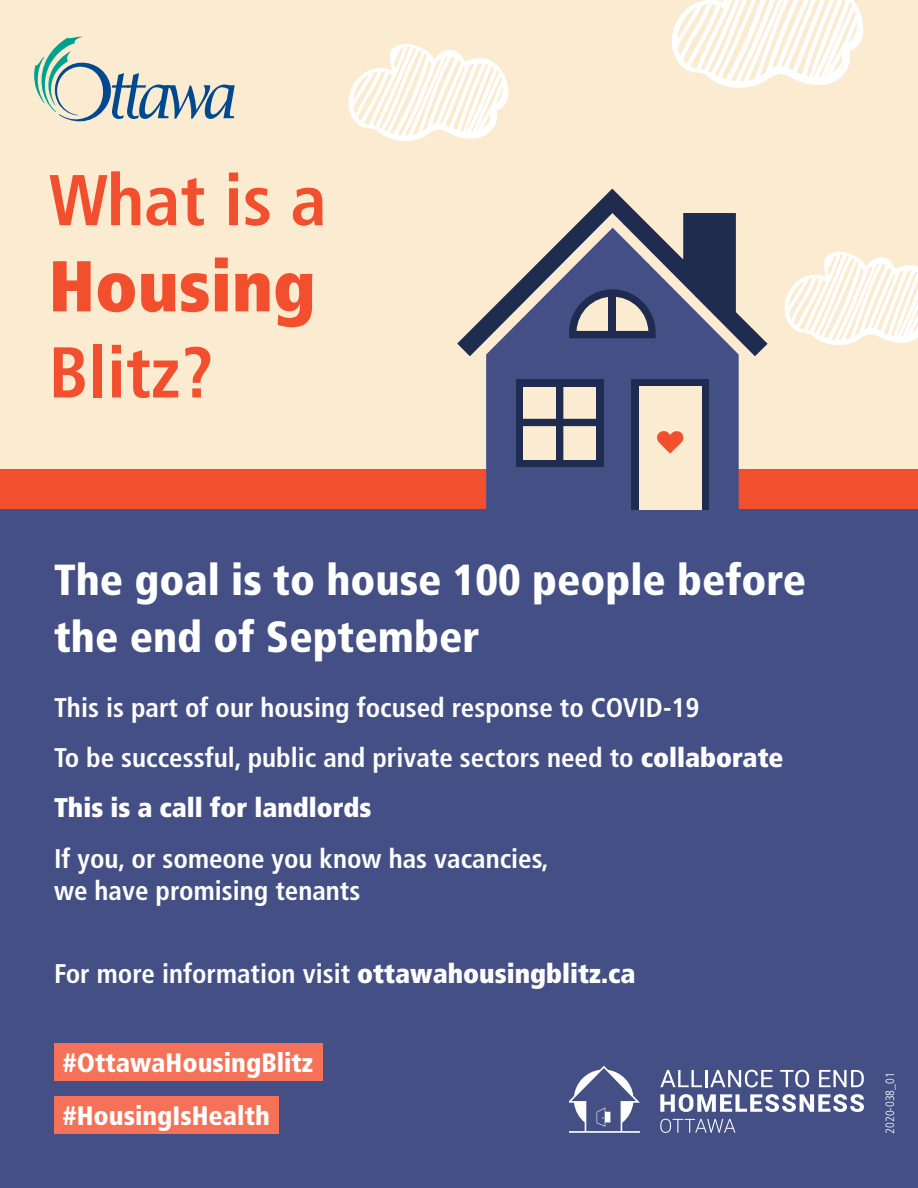
<style>
.page{position:relative;width:918px;height:1188px;background:#faebd1}
.page>*{position:absolute;margin:0;border:0;box-sizing:border-box;transform-origin:0 0}
.t1{font:700 condensed 71.85px/86.1px "Frutiger LT Std";color:#f24f2e}
.t2{font:900 condensed 43.5px/56.4px "Frutiger LT Std";color:#fff}
.Paragraph{font:700 condensed 27px/32.4px "Frutiger LT Std";color:#fff}
.Paragraph-2{font:900 condensed 27px "Frutiger LT Std";color:#fff}
.Paragraph-3{font:900 condensed 26.7px "Frutiger LT Std";color:#fff}
.t3{font:300 condensed 12px "Frutiger LT Std";color:#fff}
.s1{font-weight:900}
</style>
<div class="page">
<div style="left:0;top:509px;width:918px;height:679px;background:#444f86"></div>
<svg style="left:348px;top:44px;width:161px;height:97px"></svg>
<svg style="left:672px;top:0;width:191px;height:88px"></svg>
<div style="left:0;top:469px;width:918px;height:40px;background:#f24f2e"></div>
<svg style="left:784px;top:252px;width:134px;height:93px"></svg>
<div style="left:486px;top:356px;width:253px;height:154px;background:#444f86"></div>
<svg style="left:457px;top:189px;width:311px;height:167px"></svg>
<svg style="left:569px;top:289px;width:87px;height:49px"></svg>
<div style="left:632px;top:379px;width:77px;height:131px;background:#1f2b4f"></div>
<div style="left:639px;top:387px;width:63px;height:123px;background:#faebd1"></div>
<div style="left:516px;top:379px;width:87px;height:88px;background:#1f2b4f"></div>
<svg style="left:523px;top:387px;width:73px;height:73px"></svg>
<svg style="left:657px;top:431px;width:27px;height:23px"></svg>
<div style="left:609px;top:293px;width:7px;height:40px;background:#1f2b4f"></div>
<svg style="left:34px;top:37px;width:201px;height:84px"></svg>
<div style="left:54px;top:1043px;width:268px;height:38px;background:#f57258"></div>
<div style="left:54px;top:1096px;width:225px;height:38px;background:#f57258"></div>
<svg style="left:660px;top:1070px;width:113px;height:17px"></svg>
<svg style="left:780px;top:1070px;width:29px;height:17px"></svg>
<svg style="left:819px;top:1070px;width:45px;height:17px"></svg>
<svg style="left:660px;top:1094px;width:204px;height:18px"></svg>
<svg style="left:660px;top:1119px;width:76px;height:14px"></svg>
<svg style="left:570px;top:1066px;width:70px;height:67px"></svg>
<h1 class="t1" style="left:49px;top:157px;width:280px">What is a<br><span class="s1">Housing<br></span>Blitz?</h1>
<h2 class="t2" style="left:54px;top:552px;width:754px">The goal is to house 100 people before the end of September</h2>
<p class="Paragraph" style="left:54px;top:691px;width:647px">This is part of our housing focused response to COVID-19</p>
<p class="Paragraph" style="left:54px;top:741px;width:731px">To be successful, public and private sectors need to <span class="s1">collaborate</span></p>
<p class="Paragraph-2" style="left:54px;top:792px;width:319px">This is a call for landlords</p>
<p class="Paragraph" style="left:54px;top:842px;width:496px">If you, or someone you know has vacancies, we have promising tenants</p>
<p class="Paragraph" style="left:54px;top:958px;width:583px">For more information visit <span class="s1">ottawahousingblitz.ca</span></p>
<p class="Paragraph-3" style="left:63px;top:1047px;width:252px">#OttawaHousingBlitz</p>
<p class="Paragraph-3" style="left:63px;top:1100px;width:208px">#HousingIsHealth</p>
<p class="t3" style="left:883px;top:1134px;width:63px;rotate:-90deg">2020-038_01</p>
</div>
